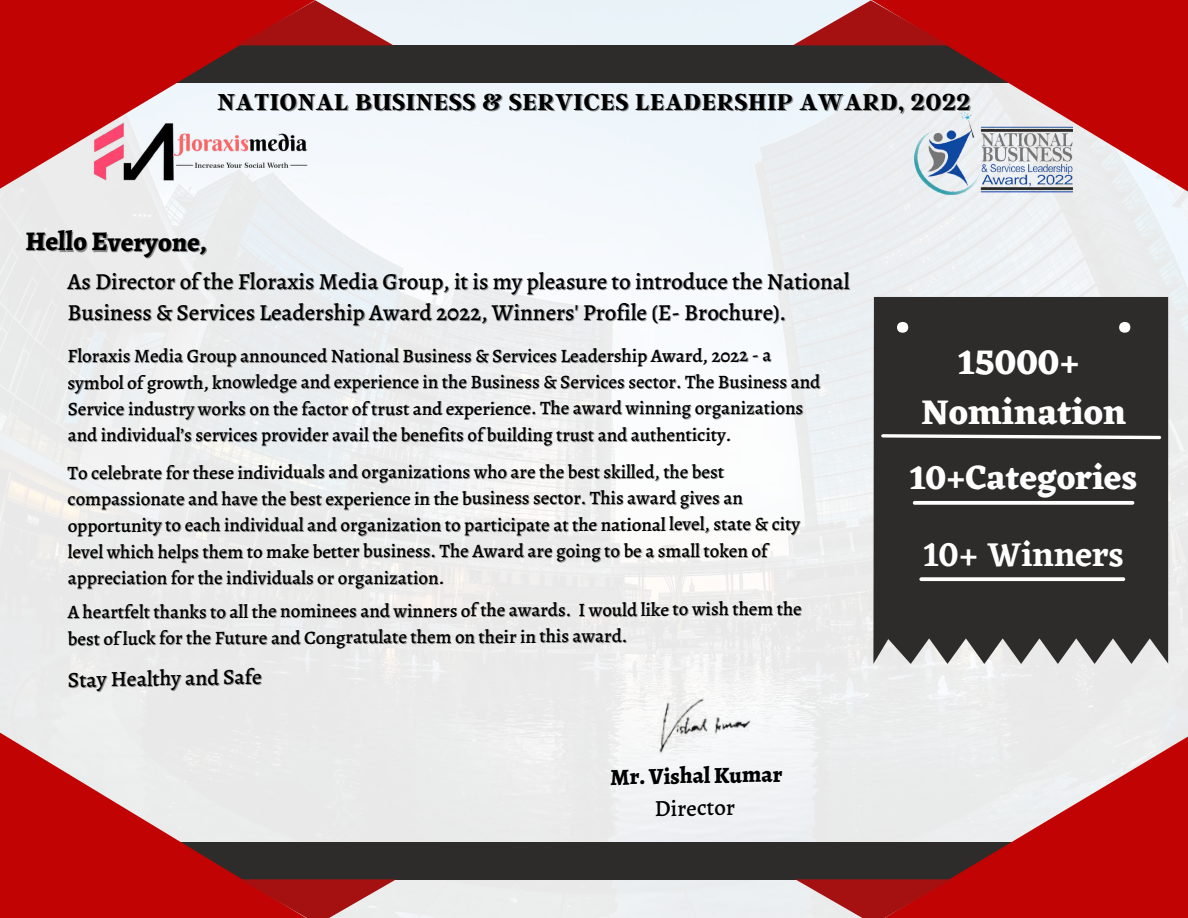
<style>
.page{position:relative;width:1188px;height:918px;background:#fff}
.page>*{position:absolute;margin:0;border:0;box-sizing:border-box;transform-origin:0 0}
.t1{font:93px "Canva Sans";color:#fff}
.t2{font:700 35.7px/49.9px "Eczar";color:#fff;text-align:center}
.t3{font:700 34.5px "Eczar";color:#fff}
.t4{font:600 34.5px "Eczar";color:#fff}
.t5{font:800 27px "Alegreya";letter-spacing:-.005em;color:#000}
.t6{font:700 25.65px "Argent CF";letter-spacing:.02em;color:#000}
.t7{font:800 23.1px "Alegreya";color:#000}
.t8{font:500 23.1px "Alegreya";color:#000}
.t9{font:500 22.95px/31.5px "Alegreya";color:#000}
.t10{font:500 21.6px "Alegreya";color:#000}
.t11{font:500 18.9px/26.4px "Alegreya";color:#000}
</style>
<div class="page">
<img style="left:0;top:0;width:1188px;height:918px">
<div style="left:0;top:842px;width:1188px;height:37px;background:#2e2c2b"></div>
<div style="left:0;top:46px;width:1188px;height:37px;background:#2e2c2b"></div>
<svg style="left:873px;top:702px;width:315px;height:216px;fill:#e9e9e9"></svg>
<svg style="left:0;top:0;width:315px;height:223px;fill:#c10303"></svg>
<svg style="left:0;top:702px;width:318px;height:216px;fill:#e9e9e9"></svg>
<svg style="left:871px;top:0;width:317px;height:223px;fill:#c10303"></svg>
<svg style="left:795px;top:879px;width:157px;height:39px"></svg>
<svg style="left:237px;top:0;width:157px;height:45px"></svg>
<svg style="left:240px;top:879px;width:156px;height:39px"></svg>
<svg style="left:793px;top:0;width:156px;height:45px"></svg>
<div style="left:873px;top:297px;width:295px;height:367px;background:#2e2c2b"></div>
<svg style="left:879px;top:432px;width:284px;height:9px"></svg>
<svg style="left:914px;top:501px;width:219px;height:4px"></svg>
<svg style="left:921px;top:577px;width:203px;height:4px"></svg>
<img style="left:643px;top:691px;width:126px;height:72px">
<img style="left:92px;top:117px;width:226px;height:66px">
<img style="left:914px;top:113px;width:159px;height:82px">
<h3 class="t6" style="left:217px;top:85px;width:755px">NATIONAL BUSINESS &amp; SERVICES LEADERSHIP AWARD, 2022</h3>
<h3 class="t5" style="left:26px;top:223px;width:183px">Hello Everyone,</h3>
<p class="t9" style="left:68px;top:265px;width:784px">As Director of the Floraxis Media Group, it is my pleasure to introduce the National<br>Business &amp; Services Leadership Award 2022, Winners' Profile (E- Brochure).</p>
<p class="t11" style="left:68px;top:342px;width:754px">Floraxis Media Group announced National Business &amp; Services Leadership Award, 2022 - a symbol of growth, knowledge and experience in the Business &amp; Services sector. The Business and Service industry works on the factor of trust and experience. The award winning organizations and individual’s services provider avail the benefits of building trust and authenticity.</p>
<p class="t11" style="left:68px;top:459px;width:734px">To celebrate for these individuals and organizations who are the best skilled, the best compassionate and have the best experience in the business sector. This award gives an opportunity to each individual and organization to participate at the national level, state &amp; city level which helps them to make better business. The Award are going to be a small token of appreciation for the individuals or organization.</p>
<p class="t11" style="left:68px;top:597px;width:736px">A heartfelt thanks to all the nominees and winners of the awards. I would like to wish them the best of luck for the Future and Congratulate them on their in this award.</p>
<p class="t10" style="left:68px;top:665px;width:196px;rotate:-1deg">Stay Healthy and Safe</p>
<p class="t7" style="left:610px;top:761px;width:174px;rotate:-1deg">Mr. Vishal Kumar</p>
<p class="t8" style="left:654px;top:793px;width:82px;rotate:-1deg">Director</p>
<h1 class="t1" style="left:890px;top:233px;width:26px">.</h1>
<h1 class="t1" style="left:1113px;top:233px;width:26px">.</h1>
<h2 class="t2" style="left:921px;top:337px;width:207px">15000+<br>Nomination</h2>
<h3 class="t3" style="left:910px;top:457px;width:229px">10+Categories</h3>
<h3 class="t4" style="left:923px;top:533px;width:202px">10+ Winners</h3>
</div>
